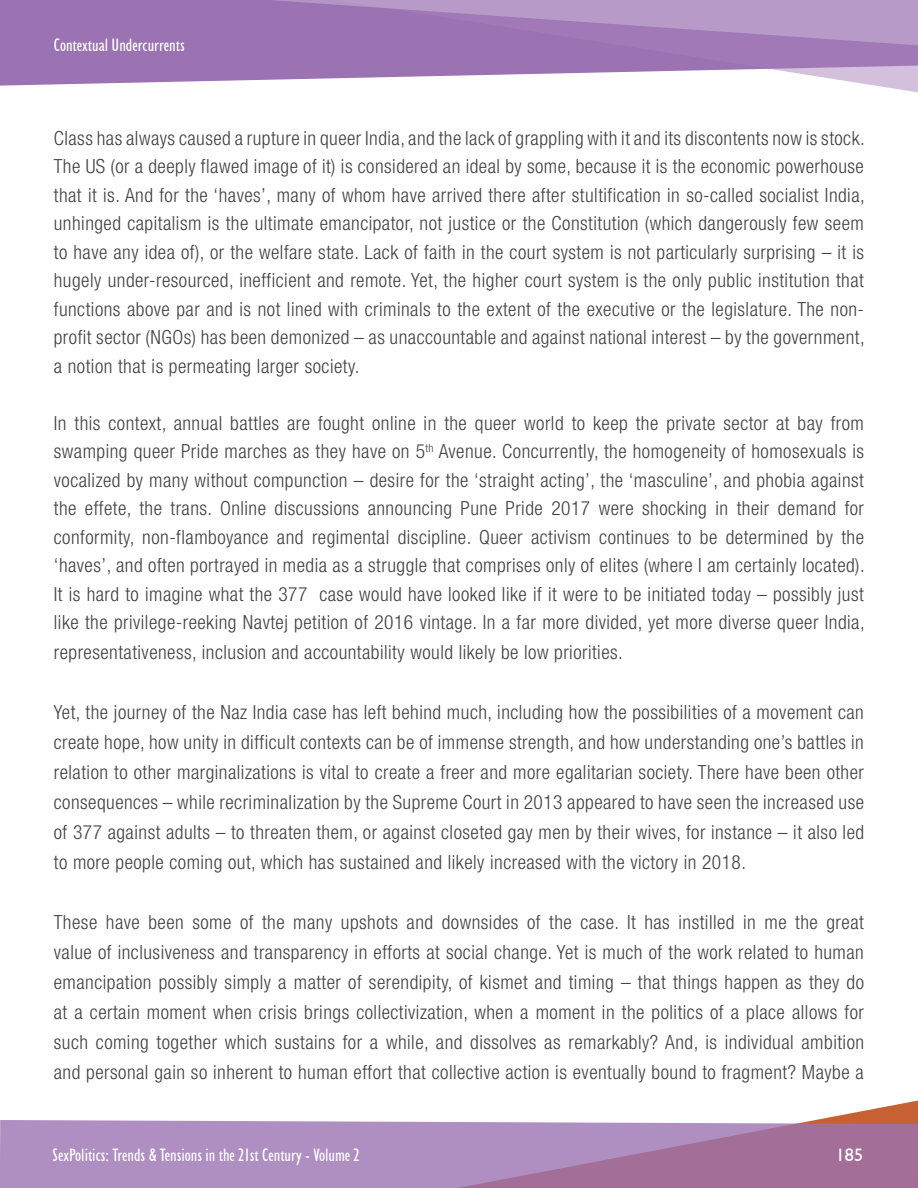
<style>
.page{position:relative;width:918px;height:1188px;background:#fff}
.page>*{position:absolute;margin:0;border:0;box-sizing:border-box;transform-origin:0 0}
.t1{font:300 condensed 19.5px/30px "Helvetica Neue LT Std";letter-spacing:.025em;color:#414042;text-align:justify}
.t2{font:condensed 18px "Humanist 521 BT";color:#fff}
.t3{font:18px "Humanist 521 BT";color:#fff}
</style>
<div class="page">
<svg style="left:816px;top:1100px;width:102px;height:20px"></svg>
<svg style="left:52px;top:61px;width:866px;height:32px"></svg>
<svg style="left:0;top:0;width:918px;height:61px;fill:#9b72b2"></svg>
<svg style="left:0;top:1120px;width:918px;height:68px;fill:#af8ec1"></svg>
<p class="t2" style="left:54px;top:34px;width:132px">Contextual Undercurrents</p>
<p class="t1" style="left:54px;top:124px;width:813px;line-height:28.5px">Class has always caused a rupture in queer India, and the lack of grappling with it and its discontents now is stock.<br>The US (or a deeply flawed image of it) is considered an ideal by some, because it is the economic powerhouse that it is. And for the ‘haves’, many of whom have arrived there after stultification in so-called socialist India, unhinged capitalism is the ultimate emancipator, not justice or the Constitution (which dangerously few seem to have any idea of), or the welfare state. Lack of faith in the court system is not particularly surprising – it is hugely under-resourced, inefficient and remote. Yet, the higher court system is the only public institution that functions above par and is not lined with criminals to the extent of the executive or the legislature. The non&shy;profit sector (NGOs) has been demonized – as unaccountable and against national interest – by the government, a notion that is permeating larger society.</p>
<p class="t1" style="left:54px;top:409px;width:812px;line-height:28.7px">In this context, annual battles are fought online in the queer world to keep the private sector at bay from swamping queer Pride marches as they have on 5<sup>th</sup> Avenue. Concurrently, the homogeneity of homosexuals is vocalized by many without compunction – desire for the ‘straight acting’, the ‘masculine’, and phobia against the effete, the trans. Online discussions announcing Pune Pride 2017 were shocking in their demand for conformity, non-flamboyance and regimental discipline. Queer activism continues to be determined by the ‘haves’, and often portrayed in media as a struggle that comprises only of elites (where I am certainly located).<br>It is hard to imagine what the 377 case would have looked like if it were to be initiated today – possibly just like the privilege-reeking Navtej petition of 2016 vintage. In a far more divided, yet more diverse queer India, representativeness, inclusion and accountability would likely be low priorities.</p>
<p class="t1" style="left:54px;top:697px;width:812px">Yet, the journey of the Naz India case has left behind much, including how the possibilities of a movement can create hope, how unity in difficult contexts can be of immense strength, and how understanding one’s battles in relation to other marginalizations is vital to create a freer and more egalitarian society. There have been other consequences – while recriminalization by the Supreme Court in 2013 appeared to have seen the increased use of 377 against adults – to threaten them, or against closeted gay men by their wives, for instance – it also led to more people coming out, which has sustained and likely increased with the victory in 2018.</p>
<p class="t1" style="left:54px;top:907px;width:812px">These have been some of the many upshots and downsides of the case. It has instilled in me the great value of inclusiveness and transparency in efforts at social change. Yet is much of the work related to human emancipation possibly simply a matter of serendipity, of kismet and timing – that things happen as they do at a certain moment when crisis brings collectivization, when a moment in the politics of a place allows for such coming together which sustains for a while, and dissolves as remarkably? And, is individual ambition and personal gain so inherent to human effort that collective action is eventually bound to fragment? Maybe a</p>
<p class="t2" style="left:52px;top:1144px;width:309px">SexPolitics: Trends &amp; Tensions in the 21st Century - Volume 2</p>
<p class="t3" style="left:836px;top:1143px;width:29px">185</p>
</div>
